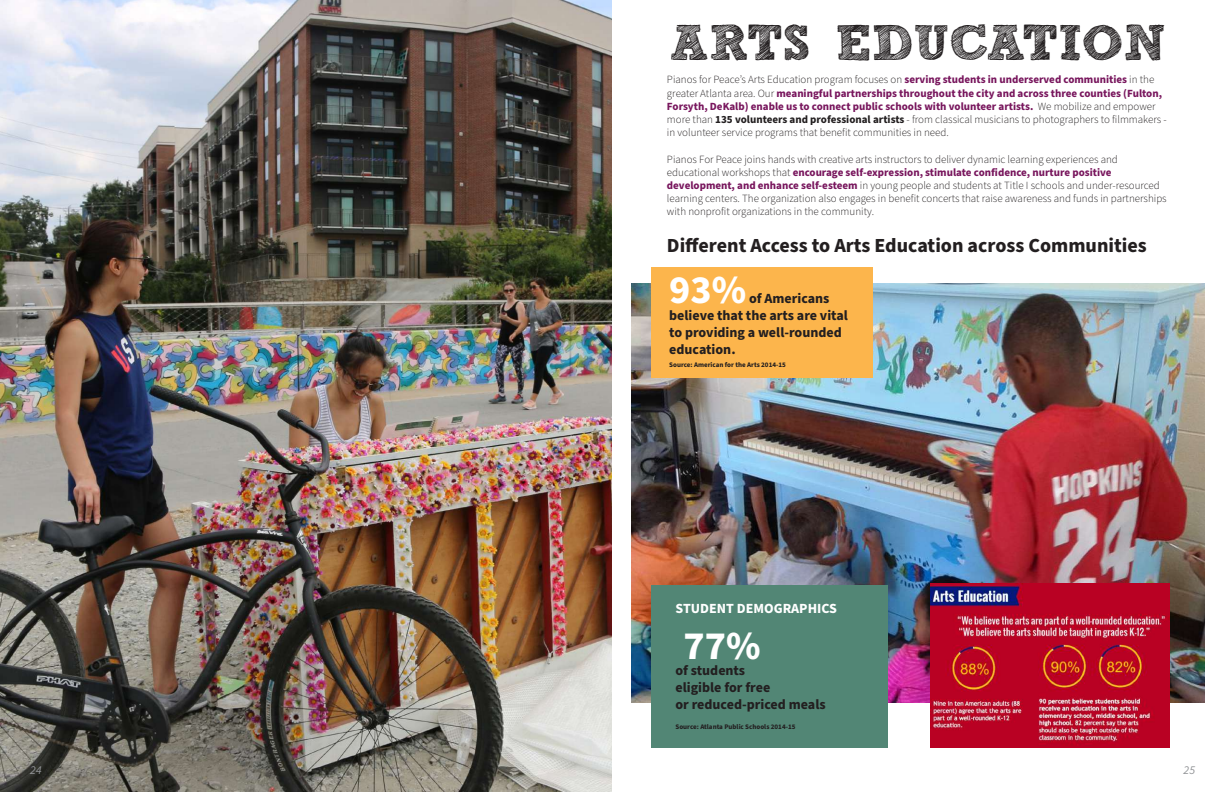
<style>
.page{position:relative;width:1224px;height:792px;background:#fff}
.page>*{position:absolute;margin:0;border:0;box-sizing:border-box;transform-origin:0 0}
.t1{font:700 50px "freeversion Sketch Block";color:#231f20}
.t2{font:700 40px "Source Sans Pro";color:#fff}
.t3{font:700 20px "Source Sans Pro";color:#231f20}
.t4{font:700 14px/16.8px "Source Sans Pro";color:#231f20}
.t5{font:700 14px "Source Sans Pro";color:#fff}
.t6{font:italic 12px "Source Sans Pro";color:#939598}
.t7{font:300 11px/13.2px "Source Sans Pro";color:#231f20}
.t8{font:700 7px "Source Sans Pro";color:#231f20}
.s1{font-weight:700;color:#78165d}
.s2{font-weight:700}
</style>
<div class="page">
<img style="left:632px;top:284px;width:572px;height:419px">
<div style="left:651px;top:267px;width:222px;height:111px;background:#fcb54c"></div>
<div style="left:651px;top:585px;width:237px;height:162px;background:#528675"></div>
<img style="left:931px;top:584px;width:238px;height:163px">
<img style="left:0;top:0;width:612px;height:792px">
<h1 class="t1" style="left:670px;top:24px;width:498px">ARTS EDUCATION</h1>
<p class="t7" style="left:667px;top:73px;width:501px">Pianos for Peace’s Arts Education program focuses on <span class="s1">serving students in underserved communities</span> in the greater Atlanta area. Our <span class="s1">meaningful partnerships throughout the city and across three counties (Fulton, Forsyth, DeKalb) enable us to connect public schools with volunteer artists.</span> We mobilize and empower more than <span class="s2">135 volunteers and professional artists</span> - from classical musicians to photographers to filmmakers - in volunteer service programs that benefit communities in need.</p>
<p class="t7" style="left:667px;top:153px;width:501px">Pianos For Peace joins hands with creative arts instructors to deliver dynamic learning experiences and educational workshops that <span class="s1">encourage self-expression, stimulate confidence, nurture positive development, and enhance self-esteem</span> in young people and students at Title I schools and under-resourced learning centers. The organization also engages in benefit concerts that raise awareness and funds in partnerships with nonprofit organizations in the community.</p>
<h3 class="t3" style="left:667px;top:232px;width:481px">Different Access to Arts Education across Communities</h3>
<h2 class="t2" style="left:669px;top:263px;width:79px">93%</h2>
<p class="t4" style="left:669px;top:290px;width:180px;text-indent:80px">of Americans believe that the arts are vital to providing a well-rounded education.</p>
<p class="t8" style="left:669px;top:360px;width:118px">Source: American for the Arts 2014-15</p>
<p class="t5" style="left:675px;top:598px;width:163px">STUDENT DEMOGRAPHICS</p>
<h2 class="t2" style="left:683px;top:618px;width:78px">77%</h2>
<p class="t4" style="left:675px;top:663px;width:152px">of students<br>eligible for free<br>or reduced-priced meals</p>
<p class="t8" style="left:675px;top:722px;width:122px">Source: Atlanta Public Schools 2014-15</p>
<p class="t6" style="left:30px;top:762px;width:13px">24</p>
<p class="t6" style="left:1184px;top:762px;width:13px">25</p>
</div>
